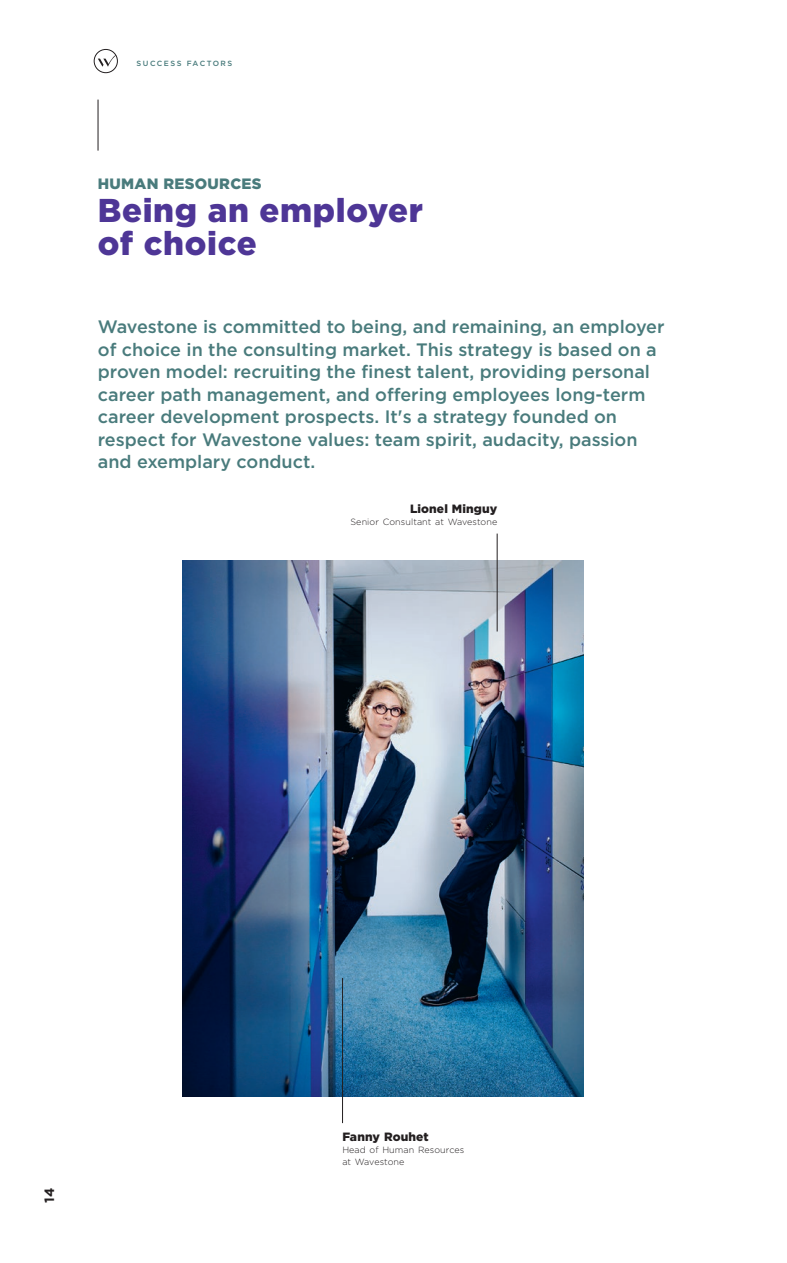
<style>
.page{position:relative;width:787px;height:1263px;background:#fff}
.page>*{position:absolute;margin:0;border:0;box-sizing:border-box;transform-origin:0 0}
.t1{font:900 33px/33px "Gotham";letter-spacing:.02em;color:#4e3696}
.t2{font:500 18px/22.5px "Gotham";color:#497b7c}
.t3{font:900 15px "Gotham";letter-spacing:.02em;color:#497b7c}
.t4{font:700 13.5px "Gotham";color:#231f20}
.t5{font:900 12px "Gotham";letter-spacing:.01em;color:#231f20}
.t6{font:300 9px/12px "Gotham";letter-spacing:.01em;color:#231f20}
.t7{font:500 7.5px "Gotham";letter-spacing:.2em;color:#497b7c}
</style>
<div class="page">
<svg style="left:98px;top:55px;width:18px;height:12px"></svg>
<div style="left:94px;top:49px;width:24px;height:24px;border:1px solid #231f20;border-radius:50%"></div>
<hr style="left:98px;top:100px;width:1px;height:51px;background:#231f20">
<img style="left:182px;top:560px;width:401px;height:536px">
<hr style="left:497px;top:534px;width:1px;height:97px;background:#231f20">
<hr style="left:342px;top:978px;width:1px;height:145px;background:#231f20">
<p class="t7" style="left:136px;top:58px;width:97px">SUCCESS FACTORS</p>
<p class="t3" style="left:98px;top:173px;width:165px">HUMAN RESOURCES</p>
<h1 class="t1" style="left:98px;top:194px;width:326px">Being an employer of choice</h1>
<p class="t2" style="left:98px;top:315px;width:568px">Wavestone is committed to being, and remaining, an employer of choice in the consulting market. This strategy is based on a proven model: recruiting the finest talent, providing personal career path management, and offering employees long-term career development prospects. It's a strategy founded on respect for Wavestone values: team spirit, audacity, passion and exemplary conduct.</p>
<p class="t5" style="left:410px;top:500px;width:89px">Lionel Minguy</p>
<p class="t6" style="left:350px;top:516px;width:148px">Senior Consultant at Wavestone</p>
<p class="t4" style="left:40px;top:1203px;width:17px;rotate:-90deg">14</p>
<p class="t5" style="left:342px;top:1129px;width:88px">Fanny Rouhet</p>
<p class="t6" style="left:342px;top:1144px;width:123px">Head of Human Resources at Wavestone</p>
</div>
